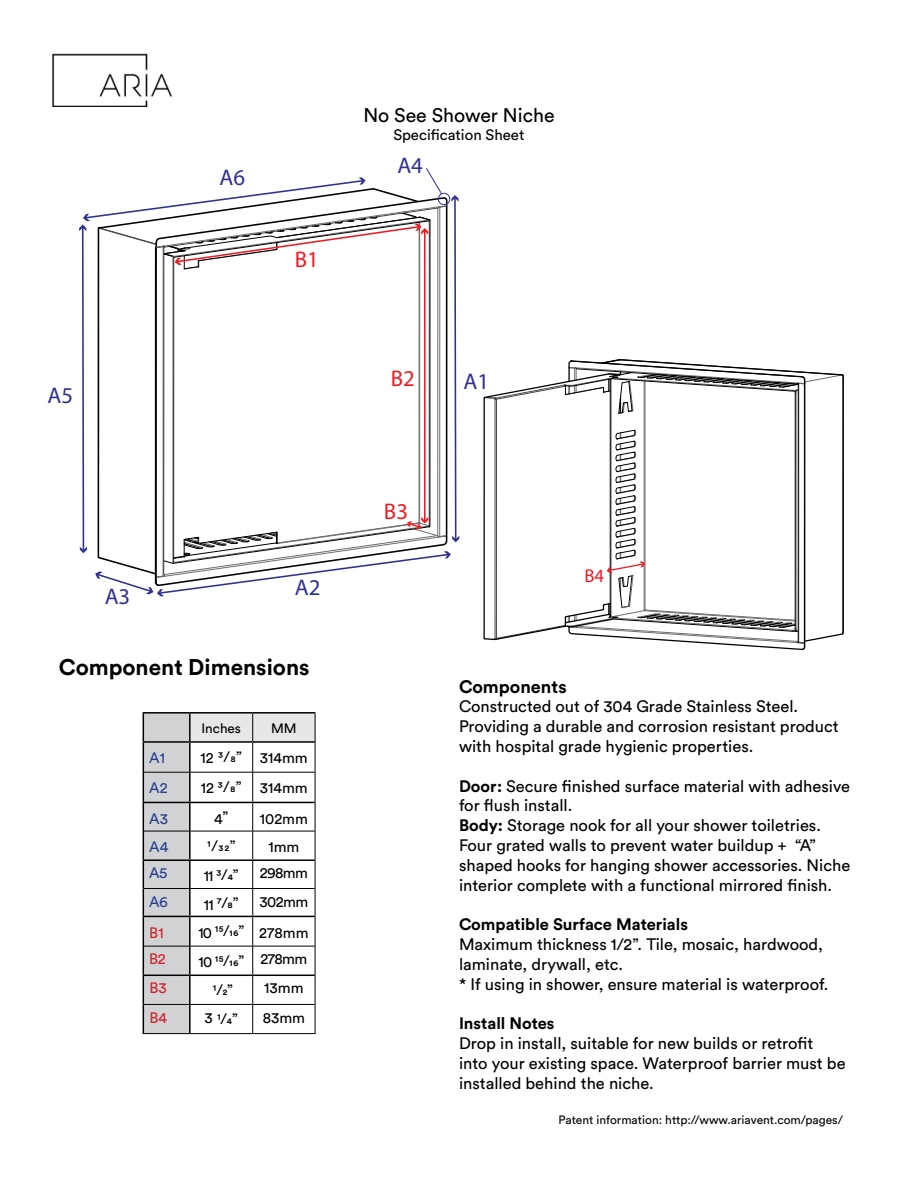
<style>
.page{position:relative;width:918px;height:1188px;background:#fff}
.page>*{position:absolute;margin:0;border:0;box-sizing:border-box;transform-origin:0 0}
.t1{font:22.65px "Myriad Pro";color:#2e3192}
.t2{font:22.65px "Myriad Pro";color:#ed1c24}
.t3{font:700 22.5px "Circular Std";color:#000}
.t4{font:19.5px "Circular Std";color:#000}
.t5{font:18.6px "Myriad Pro";color:#ed1c24}
.t6{font:700 18px "Circular Std";color:#000}
.t7{font:16.5px/19.8px "Circular Std";color:#000}
.t8{font:700 16.5px "Circular Std";color:#000}
.t9{font:15px "Circular Std";color:#000}
.t10{font:15px "Circular Std";color:#25408f}
.t11{font:15px "Circular Std";color:#d2232a}
.t12{font:13.5px "Circular Std";color:#000}
.t13{font:12px "Circular Std";color:#000}
.s1{font-weight:700}
</style>
<div class="page">
<img style="left:52px;top:53px;width:120px;height:54px">
<hr style="left:143px;top:712px;width:47px;height:2px;background:#000">
<hr style="left:190px;top:712px;width:63px;height:2px;background:#000">
<hr style="left:253px;top:712px;width:62px;height:2px;background:#000">
<svg style="left:143px;top:713px;width:173px;height:321px"></svg>
<svg style="left:79px;top:168px;width:380px;height:429px"></svg>
<svg style="left:483px;top:359px;width:361px;height:291px"></svg>
<h1 class="t1" style="left:47px;top:381px;width:27px">A5</h1>
<h1 class="t1" style="left:105px;top:583px;width:27px">A3</h1>
<h1 class="t1" style="left:219px;top:163px;width:27px">A6</h1>
<h1 class="t2" style="left:295px;top:245px;width:26px">B1</h1>
<h1 class="t1" style="left:295px;top:574px;width:27px">A2</h1>
<h2 class="t3" style="left:59px;top:652px;width:252px">Component Dimensions</h2>
<p class="t12" style="left:202px;top:720px;width:41px">Inches</p>
<p class="t12" style="left:271px;top:720px;width:27px">MM</p>
<p class="t10" style="left:149px;top:749px;width:17px">A1</p>
<p class="t9" style="left:200px;top:749px;width:109px">12 3/8” 314mm</p>
<p class="t10" style="left:149px;top:779px;width:20px">A2</p>
<p class="t9" style="left:201px;top:779px;width:109px">12 3/8” 314mm</p>
<p class="t10" style="left:149px;top:809px;width:20px">A3</p>
<p class="t9" style="left:214px;top:808px;width:16px">4”</p>
<p class="t9" style="left:260px;top:809px;width:50px">102mm</p>
<p class="t10" style="left:149px;top:838px;width:21px">A4</p>
<p class="t9" style="left:207px;top:836px;width:30px">1/32”</p>
<p class="t9" style="left:268px;top:838px;width:33px">1mm</p>
<p class="t10" style="left:149px;top:864px;width:20px">A5</p>
<p class="t9" style="left:204px;top:865px;width:37px">11 3/4”</p>
<p class="t9" style="left:260px;top:864px;width:50px">298mm</p>
<p class="t10" style="left:149px;top:892px;width:20px">A6</p>
<p class="t9" style="left:204px;top:894px;width:36px">11 7/8”</p>
<p class="t9" style="left:260px;top:892px;width:50px">302mm</p>
<p class="t11" style="left:149px;top:923px;width:16px">B1</p>
<p class="t9" style="left:198px;top:923px;width:112px">10 15/16” 278mm</p>
<p class="t11" style="left:149px;top:950px;width:18px">B2</p>
<p class="t9" style="left:198px;top:951px;width:110px">10 15/16” 278mm</p>
<p class="t11" style="left:149px;top:979px;width:19px">B3</p>
<p class="t9" style="left:213px;top:981px;width:22px">1/2”</p>
<p class="t9" style="left:264px;top:979px;width:41px">13mm</p>
<p class="t11" style="left:149px;top:1008px;width:19px">B4</p>
<p class="t9" style="left:205px;top:1010px;width:35px">3 1/4”</p>
<p class="t9" style="left:263px;top:1008px;width:44px">83mm</p>
<p class="t4" style="left:363px;top:103px;width:193px">No See Shower Niche</p>
<p class="t9" style="left:394px;top:126px;width:132px">Specification Sheet</p>
<h1 class="t1" style="left:397px;top:151px;width:27px">A4</h1>
<h1 class="t2" style="left:391px;top:364px;width:26px">B2</h1>
<h1 class="t1" style="left:464px;top:367px;width:27px">A1</h1>
<h1 class="t2" style="left:384px;top:498px;width:26px">B3</h1>
<p class="t5" style="left:584px;top:564px;width:21px">B4</p>
<p class="t6" style="left:459px;top:675px;width:109px">Components</p>
<p class="t7" style="left:459px;top:696px;width:381px">Constructed out of 304 Grade Stainless Steel.<br>Providing a durable and corrosion resistant product with hospital grade hygienic properties.</p>
<p class="t7" style="left:459px;top:776px;width:393px"><span class="s1">Door:</span> Secure finished surface material with adhesive for flush install.<br><span class="s1">Body:</span> Storage nook for all your shower toiletries.<br>Four grated walls to prevent water buildup + “A” shaped hooks for hanging shower accessories. Niche interior complete with a functional mirrored finish.</p>
<p class="t8" style="left:459px;top:914px;width:231px">Compatible Surface Materials</p>
<p class="t7" style="left:459px;top:934px;width:371px">Maximum thickness 1/2”. Tile, mosaic, hardwood, laminate, drywall, etc.<br>* If using in shower, ensure material is waterproof.</p>
<p class="t8" style="left:459px;top:1013px;width:97px">Install Notes</p>
<p class="t7" style="left:459px;top:1033px;width:388px">Drop in install, suitable for new builds or retrofit into your existing space. Waterproof barrier must be installed behind the niche.</p>
<p class="t13" style="left:559px;top:1113px;width:286px">Patent information: http://www.ariavent.com/pages/</p>
</div>
